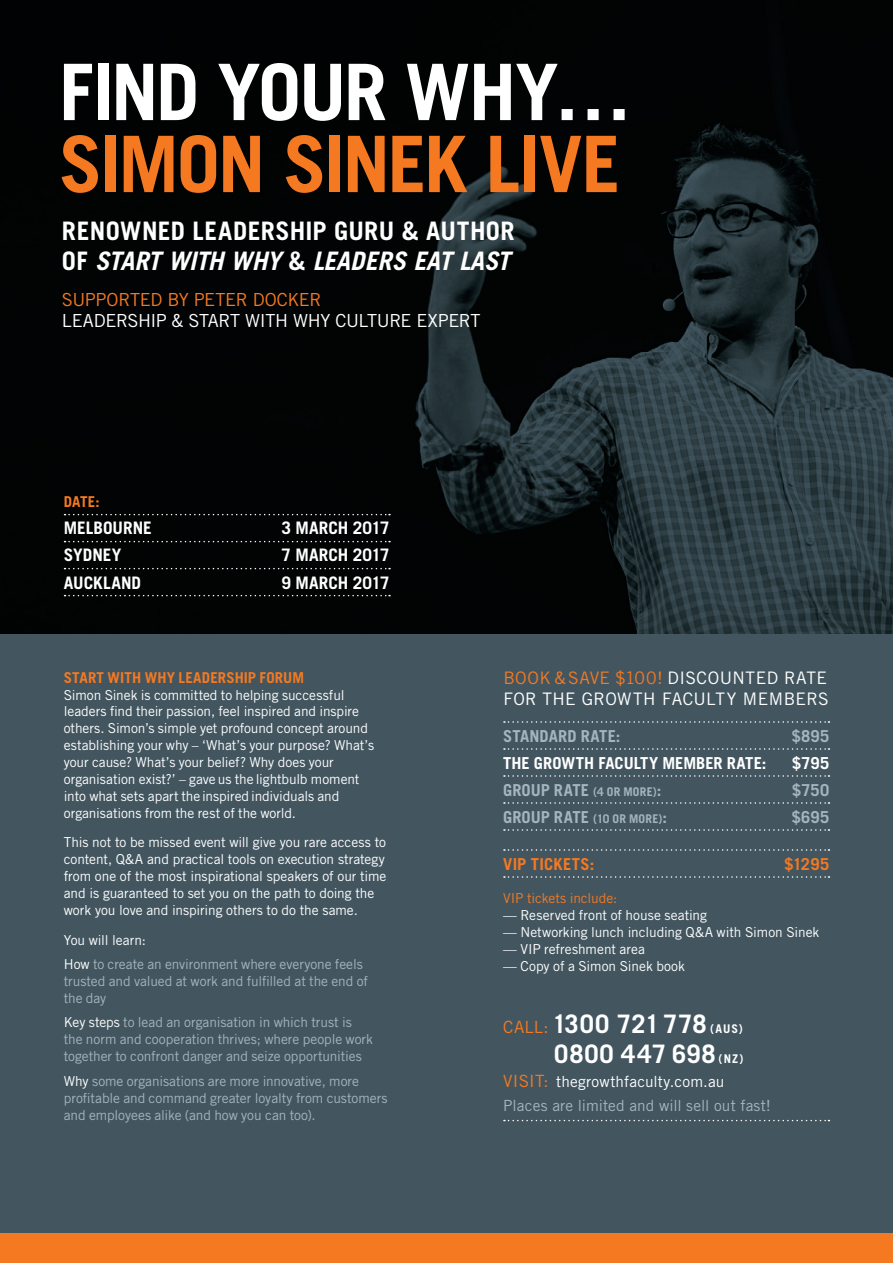
<style>
.page{position:relative;width:893px;height:1263px;background:#435660}
.page>*{position:absolute;margin:0;border:0;box-sizing:border-box;transform-origin:0 0}
.t1{font:700 78px/72px "Trade Gothic LT Std";letter-spacing:-.03em;color:#f47921}
.t2{font:700 25.5px/30px "Trade Gothic LT Std";letter-spacing:.015em;color:#fff}
.t3{font:18px/21px "Trade Gothic LT Std";letter-spacing:-.02em;color:#fff}
.t4{font:17.25px/20.2px "Trade Gothic LT Std";letter-spacing:.025em;color:#fff}
.t5{font:700 17.25px "Trade Gothic LT Std";letter-spacing:-.005em;color:#fff}
.t6{font:700 16.5px "Trade Gothic LT Std";letter-spacing:.005em;color:#a5b4bd}
.t7{font:700 16.5px "Trade Gothic LT Std";color:#fff}
.t8{font:700 16.5px "Trade Gothic LT Std";letter-spacing:.02em;color:#f47921}
.t9{font:15.3px/24px "Trade Gothic LT Std";letter-spacing:.01em;color:#a5b4bd}
.t10{font:700 15px "Trade Gothic LT Std";letter-spacing:.01em;color:#f47921}
.t11{font:13.65px/16.8px "Trade Gothic LT Std";letter-spacing:-.005em;color:#fff}
.t12{font:13.65px/16.8px "Trade Gothic LT Std";letter-spacing:-.005em;color:#a5b4bd}
.t13{font:13.65px "Trade Gothic LT Std";letter-spacing:-.005em;color:#f47921}
.s1{color:#fff}
.s2{font-style:italic}
.s3{color:#f47921}
.s4{font-size:12px}
.s5{font-weight:400;font-size:16.8px;color:#f47921}
.s6{font-size:16.8px;color:#f47921}
</style>
<div class="page">
<img style="left:0;top:0;width:893px;height:634px">
<svg style="left:65px;top:514px;width:325px;height:1px"></svg>
<svg style="left:65px;top:541px;width:325px;height:1px"></svg>
<svg style="left:65px;top:568px;width:325px;height:1px"></svg>
<svg style="left:65px;top:595px;width:325px;height:1px"></svg>
<div style="left:0;top:1233px;width:893px;height:30px;background:#f47921"></div>
<svg style="left:504px;top:1120px;width:325px;height:1px"></svg>
<svg style="left:504px;top:721px;width:325px;height:2px"></svg>
<svg style="left:504px;top:748px;width:325px;height:2px"></svg>
<svg style="left:504px;top:775px;width:325px;height:2px"></svg>
<svg style="left:504px;top:802px;width:325px;height:2px"></svg>
<svg style="left:504px;top:829px;width:325px;height:2px"></svg>
<svg style="left:504px;top:849px;width:325px;height:2px"></svg>
<svg style="left:504px;top:876px;width:325px;height:2px"></svg>
<p class="t1" style="left:59px;top:55px;width:574px"><span class="s1">FIND YOUR WHY…<br></span>SIMON SINEK LIVE</p>
<p class="t2" style="left:62px;top:215px;width:454px">RENOWNED LEADERSHIP GURU &amp; AUTHOR<br>OF <span class="s2">START WITH WHY</span> &amp; <span class="s2">LEADERS EAT LAST</span></p>
<p class="t3" style="left:62px;top:289px;width:420px"><span class="s3">SUPPORTED BY PETER DOCKER<br></span>LEADERSHIP &amp; START WITH WHY CULTURE EXPERT</p>
<p class="t10" style="left:64px;top:493px;width:37px">DATE:</p>
<p class="t5" style="left:64px;top:518px;width:89px">MELBOURNE</p>
<p class="t5" style="left:281px;top:518px;width:110px">3 MARCH 2017</p>
<p class="t5" style="left:64px;top:545px;width:59px">SYDNEY</p>
<p class="t5" style="left:281px;top:545px;width:110px">7 MARCH 2017</p>
<p class="t5" style="left:64px;top:572px;width:79px">AUCKLAND</p>
<p class="t5" style="left:281px;top:572px;width:110px">9 MARCH 2017</p>
<p class="t10" style="left:64px;top:668px;width:242px">START WITH WHY LEADERSHIP FORUM</p>
<p class="t11" style="left:64px;top:686px;width:312px">Simon Sinek is committed to helping successful leaders find their passion, feel inspired and inspire others. Simon’s simple yet profound concept around establishing your why – ‘What’s your purpose? What’s your cause? What’s your belief? Why does your organisation exist?’ – gave us the lightbulb moment into what sets apart the inspired individuals and organisations from the rest of the world.</p>
<p class="t11" style="left:64px;top:834px;width:324px">This not to be missed event will give you rare access to content, Q&amp;A and practical tools on execution strategy from one of the most inspirational speakers of our time and is guaranteed to set you on the path to doing the work you love and inspiring others to do the same.</p>
<p class="t11" style="left:64px;top:931px;width:84px">You will learn:</p>
<p class="t12" style="left:64px;top:956px;width:306px"><span class="s1">How</span> to create an environment where everyone feels trusted and valued at work and fulfilled at the end of the day</p>
<p class="t12" style="left:64px;top:1014px;width:311px"><span class="s1">Key steps</span> to lead an organisation in which trust is the norm and cooperation thrives; where people work together to confront danger and seize opportunities</p>
<p class="t12" style="left:64px;top:1072px;width:325px"><span class="s1">Why</span> some organisations are more innovative, more profitable and command greater loyalty from customers and employees alike (and how you can too).</p>
<p class="t4" style="left:503px;top:668px;width:327px"><span class="s3">BOOK &amp; SAVE $100!</span> DISCOUNTED RATE<br>FOR THE GROWTH FACULTY MEMBERS</p>
<p class="t6" style="left:503px;top:726px;width:119px">STANDARD RATE:</p>
<p class="t6" style="left:792px;top:726px;width:39px">$895</p>
<p class="t7" style="left:503px;top:753px;width:265px">THE GROWTH FACULTY MEMBER RATE:</p>
<p class="t7" style="left:792px;top:753px;width:38px">$795</p>
<p class="t6" style="left:503px;top:780px;width:160px">GROUP RATE <span class="s4">(4 OR MORE)</span>:</p>
<p class="t6" style="left:792px;top:780px;width:38px">$750</p>
<p class="t6" style="left:503px;top:807px;width:166px">GROUP RATE <span class="s4">(10 OR MORE)</span>:</p>
<p class="t6" style="left:792px;top:807px;width:39px">$695</p>
<p class="t8" style="left:503px;top:854px;width:93px">VIP TICKETS:</p>
<p class="t8" style="left:784px;top:854px;width:46px">$1295</p>
<p class="t13" style="left:503px;top:890px;width:116px">VIP tickets include:</p>
<p class="t11" style="left:503px;top:907px;width:205px">— Reserved front of house seating</p>
<p class="t11" style="left:503px;top:923px;width:318px">— Networking lunch including Q&amp;A with Simon Sinek</p>
<p class="t11" style="left:503px;top:940px;width:143px">— VIP refreshment area</p>
<p class="t11" style="left:503px;top:957px;width:183px">— Copy of a Simon Sinek book</p>
<p class="t2" style="left:503px;top:1009px;width:242px;text-align:right"><span class="s5">CALL:</span> 1300 721 778 <span class="s4">(AUS)<br></span>0800 447 698 <span class="s4">(NZ)</span></p>
<p class="t9" style="left:503px;top:1070px;width:269px"><span class="s6">VISIT:</span> <span class="s1">thegrowthfaculty.com.au<br></span>Places are limited and will sell out fast!</p>
</div>
